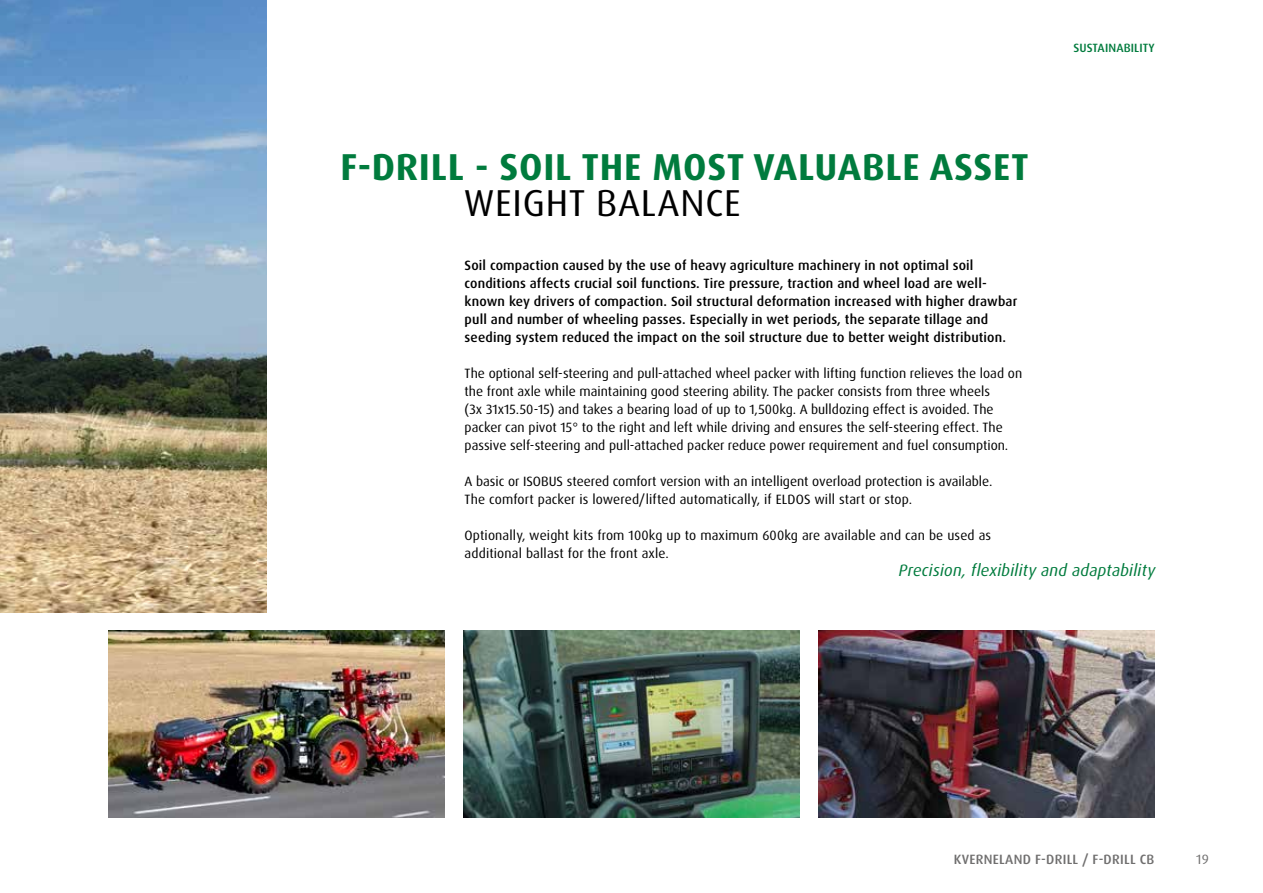
<style>
.page{position:relative;width:1263px;height:893px;background:#fff}
.page>*{position:absolute;margin:0;border:0;box-sizing:border-box;transform-origin:0 0}
.t1{font:700 37.5px "Dax Pro";letter-spacing:.02em;color:#007b3d}
.t2{font:37.5px "Dax Pro";letter-spacing:.02em;color:#000}
.t3{font:italic 16.5px "Dax Pro";letter-spacing:.01em;color:#007b3d}
.t4{font:13.5px/18px "Dax Pro";color:#000}
.t5{font:500 13.5px/18px "Dax Pro";letter-spacing:.01em;color:#000}
.t6{font:500 13.5px "Dax Pro";letter-spacing:.02em;color:#706f6f}
.t7{font:13.5px "Dax Pro";color:#706f6f}
.t8{font:500 12px "Dax Pro";letter-spacing:.01em;color:#007b3d}
</style>
<div class="page">
<img style="left:0;top:0;width:267px;height:612px">
<img style="left:819px;top:630px;width:335px;height:188px">
<img style="left:464px;top:630px;width:335px;height:188px">
<img style="left:108px;top:630px;width:336px;height:188px">
<h1 class="t1" style="left:340px;top:143px;width:690px">F-DRILL - SOIL THE MOST VALUABLE ASSET</h1>
<h1 class="t2" style="left:464px;top:179px;width:278px">WEIGHT BALANCE</h1>
<p class="t5" style="left:465px;top:256px;width:554px">Soil compaction caused by the use of heavy agriculture machinery in not optimal soil conditions affects crucial soil functions. Tire pressure, traction and wheel load are well&shy;known key drivers of compaction. Soil structural deformation increased with higher drawbar pull and number of wheeling passes. Especially in wet periods, the separate tillage and seeding system reduced the impact on the soil structure due to better weight distribution.</p>
<p class="t4" style="left:465px;top:364px;width:559px">The optional self-steering and pull-attached wheel packer with lifting function relieves the load on the front axle while maintaining good steering ability. The packer consists from three wheels<br>(3x 31x15.50-15) and takes a bearing load of up to 1,500kg. A bulldozing effect is avoided. The packer can pivot 15° to the right and left while driving and ensures the self-steering effect. The passive self-steering and pull-attached packer reduce power requirement and fuel consumption.</p>
<p class="t4" style="left:465px;top:472px;width:529px">A basic or ISOBUS steered comfort version with an intelligent overload protection is available.<br>The comfort packer is lowered/lifted automatically, if ELDOS will start or stop.</p>
<p class="t4" style="left:465px;top:526px;width:528px">Optionally, weight kits from 100kg up to maximum 600kg are available and can be used as additional ballast for the front axle.</p>
<p class="t8" style="left:1073px;top:40px;width:83px">SUSTAINABILITY</p>
<p class="t3" style="left:899px;top:560px;width:258px">Precision, flexibility and adaptability</p>
<p class="t6" style="left:954px;top:851px;width:202px">KVERNELAND F-DRILL / F-DRILL CB</p>
<p class="t7" style="left:1196px;top:851px;width:14px">19</p>
</div>
